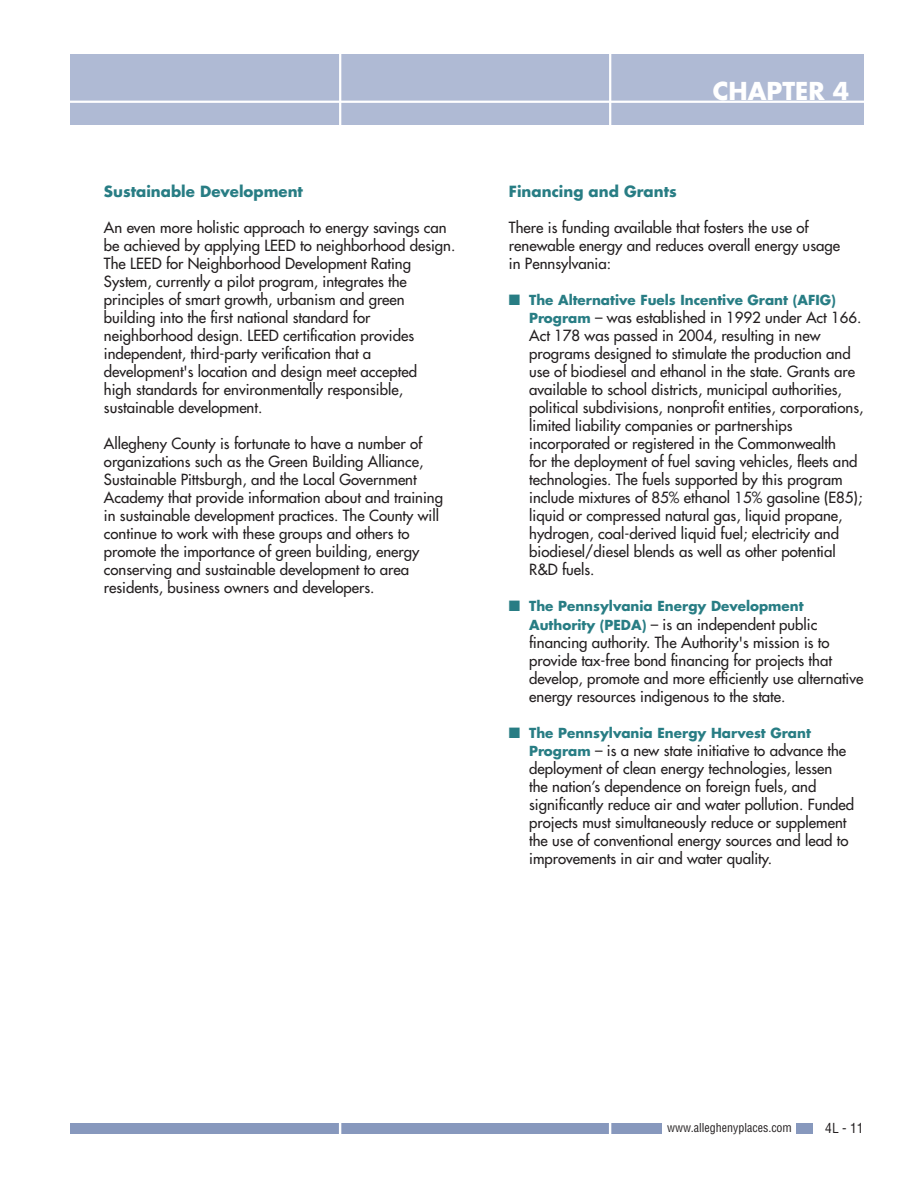
<style>
.page{position:relative;width:918px;height:1188px;background:#fff}
.page>*{position:absolute;margin:0;border:0;box-sizing:border-box;transform-origin:0 0}
.t1{font:700 24px "Futura";color:#fff}
.t2{font:500 15px/18px "Futura Std";color:#231f20}
.t3{font:700 15px "Futura Std";color:#287d84}
.t4{font:700 13.5px "Futura Std";color:#287d84}
.t5{font:condensed 13.5px "Helvetica";color:#231f20}
.t6{font:condensed 12px "Helvetica";color:#231f20}
.s1{font-weight:700;font-size:13.5px;color:#287d84}
</style>
<div class="page">
<div style="left:70px;top:54px;width:794px;height:71px;background:#afbad4"></div>
<div style="left:70px;top:1124px;width:592px;height:10px;background:#8798bd"></div>
<hr style="left:609px;top:52px;width:2px;height:75px;background:#fff">
<svg style="left:339px;top:1124px;width:2px;height:10px"></svg>
<div style="left:796px;top:1124px;width:17px;height:10px;background:#8798bd"></div>
<hr style="left:339px;top:52px;width:2px;height:76px;background:#fff">
<hr style="left:67px;top:101px;width:814px;height:2px;background:#fff">
<svg style="left:609px;top:1124px;width:2px;height:10px"></svg>
<p class="t3" style="left:104px;top:185px;width:201px">Sustainable Development</p>
<p class="t2" style="left:104px;top:220px;width:353px">An even more holistic approach to energy savings can be achieved by applying LEED to neighborhood design.<br>The LEED for Neighborhood Development Rating System, currently a pilot program, integrates the principles of smart growth, urbanism and green building into the first national standard for neighborhood design. LEED certification provides independent, third-party verification that a development's location and design meet accepted<br>high standards for environmentally responsible, sustainable development.</p>
<p class="t2" style="left:104px;top:436px;width:341px">Allegheny County is fortunate to have a number of organizations such as the Green Building Alliance, Sustainable Pittsburgh, and the Local Government Academy that provide information about and training in sustainable development practices. The County will continue to work with these groups and others to promote the importance of green building, energy conserving and sustainable development to area residents, business owners and developers.</p>
<h1 class="t1" style="left:713px;top:81px;width:138px">CHAPTER 4</h1>
<p class="t3" style="left:509px;top:185px;width:169px">Financing and Grants</p>
<p class="t2" style="left:509px;top:220px;width:333px">There is funding available that fosters the use of renewable energy and reduces overall energy usage in Pennsylvania:</p>
<p class="t4" style="left:509px;top:294px;width:328px">■ The Alternative Fuels Incentive Grant (AFIG)</p>
<p class="t2" style="left:529px;top:310px;width:336px"><span class="s1">Program</span> – was established in 1992 under Act 166.<br>Act 178 was passed in 2004, resulting in new programs designed to stimulate the production and use of biodiesel and ethanol in the state. Grants are available to school districts, municipal authorities, political subdivisions, nonprofit entities, corporations, limited liability companies or partnerships incorporated or registered in the Commonwealth<br>for the deployment of fuel saving vehicles, fleets and technologies. The fuels supported by this program include mixtures of 85% ethanol 15% gasoline (E85); liquid or compressed natural gas, liquid propane, hydrogen, coal-derived liquid fuel; electricity and biodiesel/diesel blends as well as other potential R&amp;D fuels.</p>
<p class="t4" style="left:509px;top:600px;width:296px">■ The Pennsylvania Energy Development</p>
<p class="t2" style="left:529px;top:616px;width:336px"><span class="s1">Authority (PEDA)</span> – is an independent public financing authority. The Authority's mission is to provide tax-free bond financing for projects that develop, promote and more efficiently use alternative energy resources indigenous to the state.</p>
<p class="t4" style="left:509px;top:726px;width:304px">■ The Pennsylvania Energy Harvest Grant</p>
<p class="t2" style="left:529px;top:742px;width:327px"><span class="s1">Program</span> – is a new state initiative to advance the deployment of clean energy technologies, lessen the nation’s dependence on foreign fuels, and significantly reduce air and water pollution. Funded projects must simultaneously reduce or supplement the use of conventional energy sources and lead to improvements in air and water quality.</p>
<p class="t6" style="left:667px;top:1123px;width:126px">www.alleghenyplaces.com</p>
<p class="t5" style="left:825px;top:1123px;width:40px">4L - 11</p>
</div>
